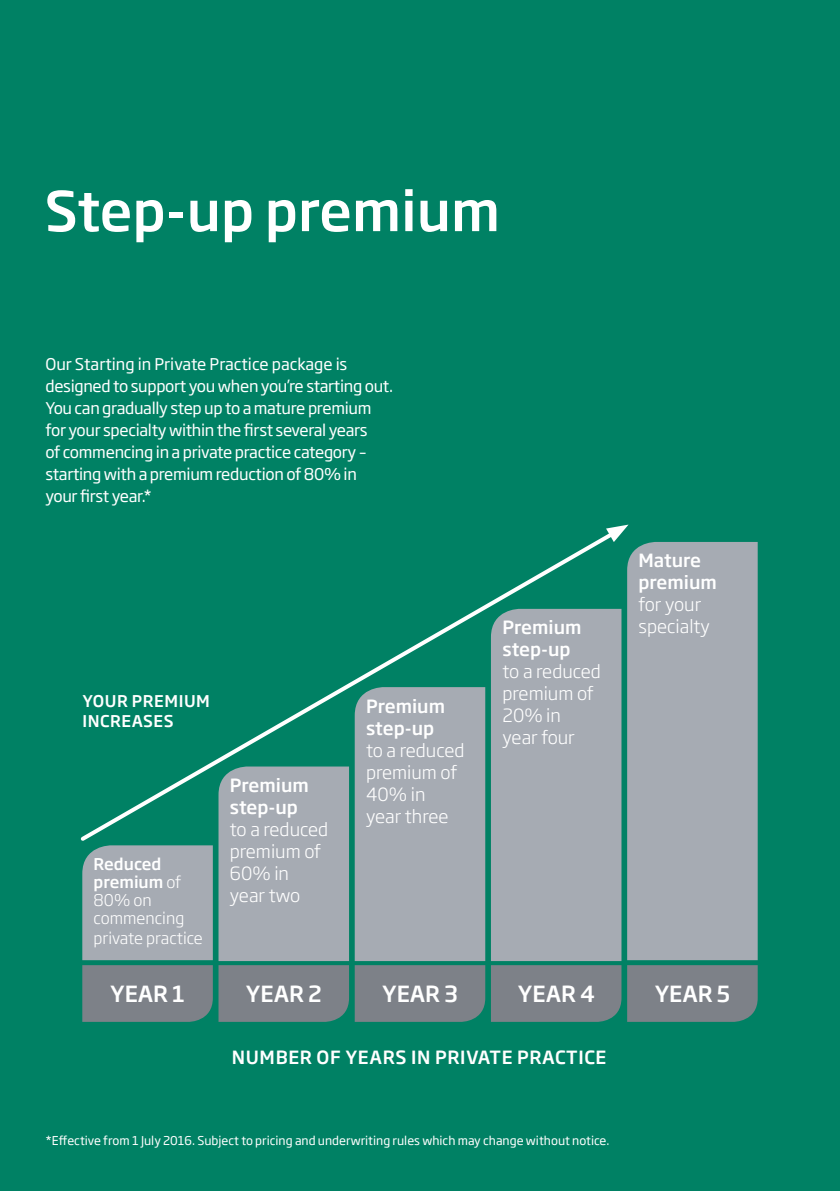
<style>
.page{position:relative;width:840px;height:1191px;background:#fff}
.page>*{position:absolute;margin:0;border:0;box-sizing:border-box;transform-origin:0 0}
.Heading_1{font:500 54px "Soho Gothic Std";color:#fff}
.Body_text{font:500 22px "Soho Gothic Std";letter-spacing:-.005em;color:#fff}
.Body_text-2{font:300 18px/22px "Soho Gothic Std";color:#fff}
.Body_text-3{font:500 18px "Soho Gothic Std";letter-spacing:.035em;color:#fff}
.Body_text-4{font:16px/22px "Soho Gothic Std";letter-spacing:-.02em;color:#fff}
.Body_text-5{font:300 16px/18px "Soho Gothic Std";color:#fff}
.Body_text-6{font:500 16px/20px "Soho Gothic Std";letter-spacing:.035em;color:#fff}
.Body_text-7{font:12px "Soho Gothic Std";color:#fff}
.s1{font-weight:500}
</style>
<div class="page">
<div style="left:0;top:0;width:839px;height:1191px;background:#008164"></div>
<div style="left:627px;top:542px;width:130px;height:145px;background:#a6abb3"></div>
<svg style="left:82px;top:687px;width:675px;height:335px;background:#919da2"></svg>
<svg style="left:80px;top:536px;width:541px;height:308px"></svg>
<svg style="left:605px;top:524px;width:23px;height:18px"></svg>
<p class="Heading_1" style="left:45px;top:176px;width:457px">Step-up premium</p>
<p class="Body_text-4" style="left:45px;top:353px;width:349px">Our Starting in Private Practice package is designed to support you when you’re starting out.<br>You can gradually step up to a mature premium for your specialty within the first several years<br>of commencing in a private practice category – starting with a premium reduction of 80% in your first year.*</p>
<p class="Body_text-6" style="left:82px;top:691px;width:129px">YOUR PREMIUM<br>INCREASES</p>
<p class="Body_text-5" style="left:94px;top:855px;width:92px"><span class="s1">Reduced premium</span> of<br>80% on commencing</p>
<p class="Body_text-5" style="left:94px;top:929px;width:111px">private practice</p>
<p class="Body_text-2" style="left:230px;top:774px;width:100px"><span class="s1">Premium step-up<br></span>to a reduced premium of<br>60% in year two</p>
<p class="Body_text-2" style="left:366px;top:695px;width:100px"><span class="s1">Premium step-up<br></span>to a reduced premium of<br>40% in year three</p>
<p class="Body_text-2" style="left:502px;top:617px;width:100px"><span class="s1">Premium step-up<br></span>to a reduced premium of<br>20% in<br>year four</p>
<p class="Body_text-2" style="left:638px;top:550px;width:80px"><span class="s1">Mature premium </span>for your specialty</p>
<p class="Body_text" style="left:110px;top:980px;width:76px">YEAR 1</p>
<p class="Body_text" style="left:246px;top:980px;width:77px">YEAR 2</p>
<p class="Body_text" style="left:382px;top:980px;width:77px">YEAR 3</p>
<p class="Body_text" style="left:517px;top:980px;width:79px">YEAR 4</p>
<p class="Body_text" style="left:654px;top:980px;width:77px">YEAR 5</p>
<p class="Body_text-3" style="left:232px;top:1046px;width:376px">NUMBER OF YEARS IN PRIVATE PRACTICE</p>
<p class="Body_text-7" style="left:46px;top:1132px;width:565px">*Effective from 1 July 2016. Subject to pricing and underwriting rules which may change without notice.</p>
</div>
